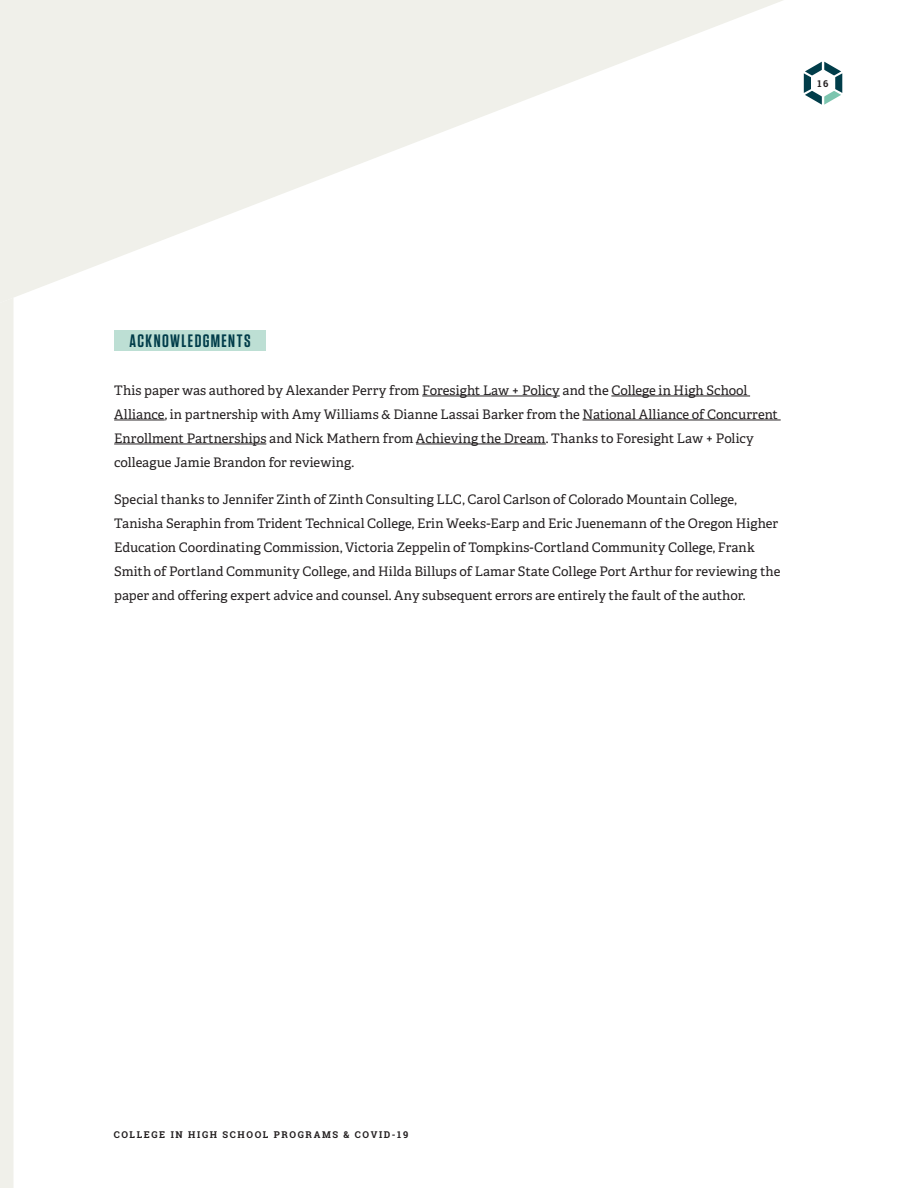
<style>
.page{position:relative;width:918px;height:1188px;background:#fff}
.page>*{position:absolute;margin:0;border:0;box-sizing:border-box;transform-origin:0 0}
.t1{font:600 18px "Tungsten";letter-spacing:.075em;color:#013d4a}
.t2{font:13.2px/24px "Adelle PE";color:#231f20}
.t3{font:700 9.3px "Roboto Slab";letter-spacing:.17em;color:#231f20}
</style>
<div class="page">
<svg style="left:804px;top:62px;width:38px;height:43px"></svg>
<hr style="left:422px;top:396px;width:138px;height:1px;background:#231f20">
<hr style="left:611px;top:396px;width:139px;height:1px;background:#231f20">
<hr style="left:114px;top:420px;width:51px;height:1px;background:#231f20">
<hr style="left:583px;top:420px;width:198px;height:1px;background:#231f20">
<hr style="left:114px;top:444px;width:152px;height:1px;background:#231f20">
<hr style="left:416px;top:444px;width:130px;height:1px;background:#231f20">
<svg style="left:0;top:0;width:783px;height:298px;fill:#f0f0ea"></svg>
<svg style="left:0;top:298px;width:14px;height:890px;background:#f0f0ea"></svg>
<div style="left:114px;top:331px;width:152px;height:20px;background:#bddfd4"></div>
<p class="t3" style="left:818px;top:77px;width:12px">16</p>
<h1 class="t1" style="left:130px;top:332px;width:122px">ACKNOWLEDGMENTS</h1>
<p class="t2" style="left:114px;top:377px;width:665px">This paper was authored by Alexander Perry from Foresight Law + Policy and the College in High School Alliance, in partnership with Amy Williams &amp; Dianne Lassai Barker from the National Alliance of Concurrent Enrollment Partnerships and Nick Mathern from Achieving the Dream. Thanks to Foresight Law + Policy colleague Jamie Brandon for reviewing.</p>
<p class="t2" style="left:114px;top:487px;width:668px">Special thanks to Jennifer Zinth of Zinth Consulting LLC, Carol Carlson of Colorado Mountain College, Tanisha Seraphin from Trident Technical College, Erin Weeks-Earp and Eric Juenemann of the Oregon Higher Education Coordinating Commission, Victoria Zeppelin of Tompkins-Cortland Community College, Frank Smith of Portland Community College, and Hilda Billups of Lamar State College Port Arthur for reviewing the paper and offering expert advice and counsel. Any subsequent errors are entirely the fault of the author.</p>
<p class="t3" style="left:114px;top:1129px;width:296px">COLLEGE IN HIGH SCHOOL PROGRAMS &amp; COVID-19</p>
</div>
